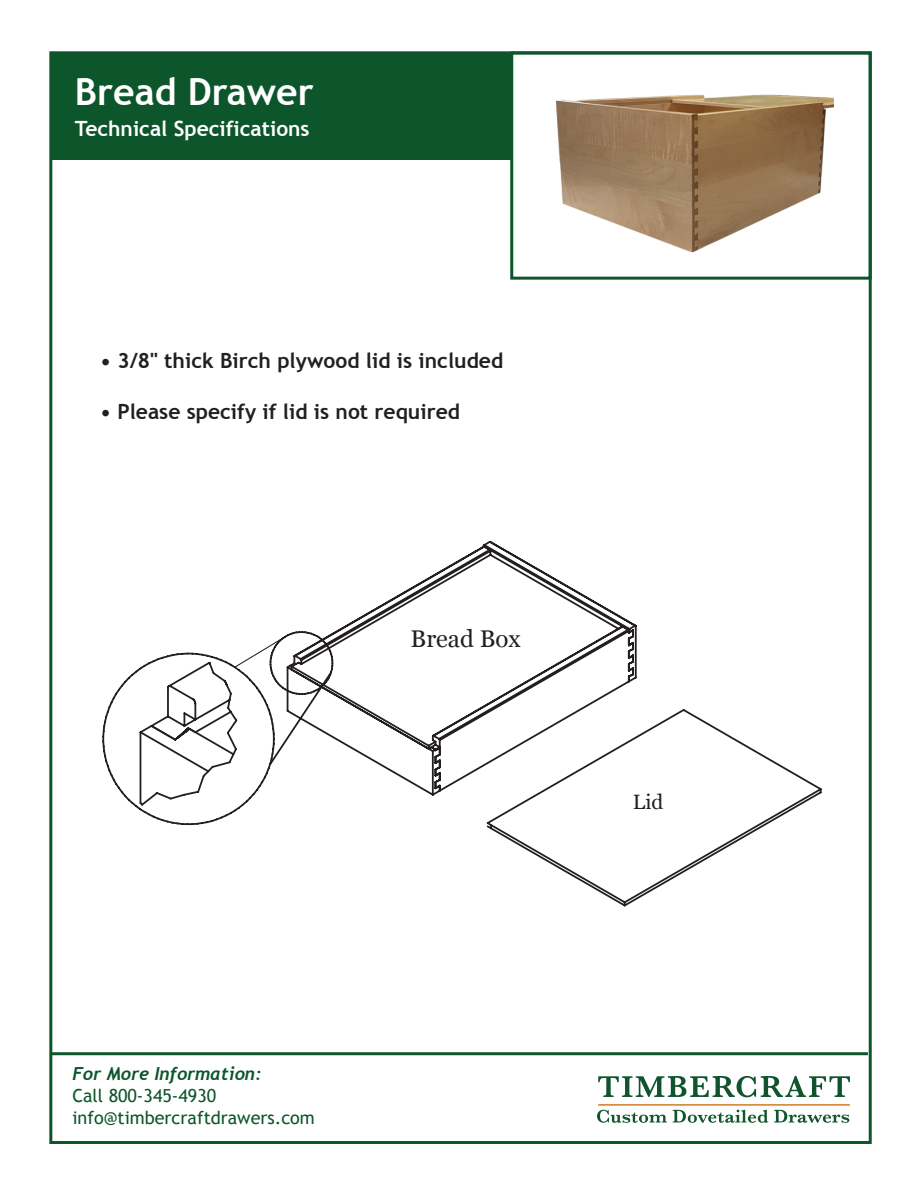
<style>
.page{position:relative;width:918px;height:1188px;background:#fff}
.page>*{position:absolute;margin:0;border:0;box-sizing:border-box;transform-origin:0 0}
.t1{font:700 37.5px "Trebuchet MS";color:#fff}
.t2{font:24.15px "Georgia";color:#231f20}
.t3{font:700 21px "Trebuchet MS";color:#231f20}
.t4{font:700 21px "Trebuchet MS";color:#fff}
.t5{font:20.7px "Georgia";color:#231f20}
.t6{font:18px/21.6px "Trebuchet MS";color:#0d552b}
.t7{font:italic 700 18px "Trebuchet";color:#0d552b}
</style>
<div class="page">
<div style="left:51px;top:53px;width:461px;height:107px;background:#0d552b"></div>
<hr style="left:51px;top:1052px;width:817px;height:3px;background:#0d552b">
<div style="left:510px;top:52px;width:362px;height:228px;border:3px solid #0d552b"></div>
<svg style="left:598px;top:1076px;width:252px;height:21px"></svg>
<svg style="left:597px;top:1110px;width:70px;height:13px"></svg>
<svg style="left:673px;top:1110px;width:95px;height:13px"></svg>
<svg style="left:774px;top:1110px;width:75px;height:13px"></svg>
<hr style="left:598px;top:1104px;width:252px;height:2px;background:#d07b28">
<svg style="left:868px;top:538px;width:4px;height:219px"></svg>
<svg style="left:334px;top:540px;width:303px;height:256px"></svg>
<svg style="left:102px;top:631px;width:232px;height:194px"></svg>
<svg style="left:485px;top:708px;width:337px;height:199px"></svg>
<img style="left:547px;top:51px;width:286px;height:229px">
<h1 class="t1" style="left:75px;top:68px;width:240px">Bread Drawer</h1>
<p class="t4" style="left:75px;top:116px;width:236px">Technical Specifications</p>
<p class="t3" style="left:100px;top:348px;width:405px">• 3/8" thick Birch plywood lid is included</p>
<p class="t3" style="left:100px;top:398px;width:361px">• Please specify if lid is not required</p>
<p class="t2" style="left:411px;top:621px;width:112px">Bread Box</p>
<p class="t7" style="left:72px;top:1063px;width:191px">For More Information:</p>
<p class="t6" style="left:72px;top:1085px;width:244px">Call 800-345-4930 info@timbercraftdrawers.com</p>
<p class="t5" style="left:633px;top:786px;width:32px">Lid</p>
</div>
